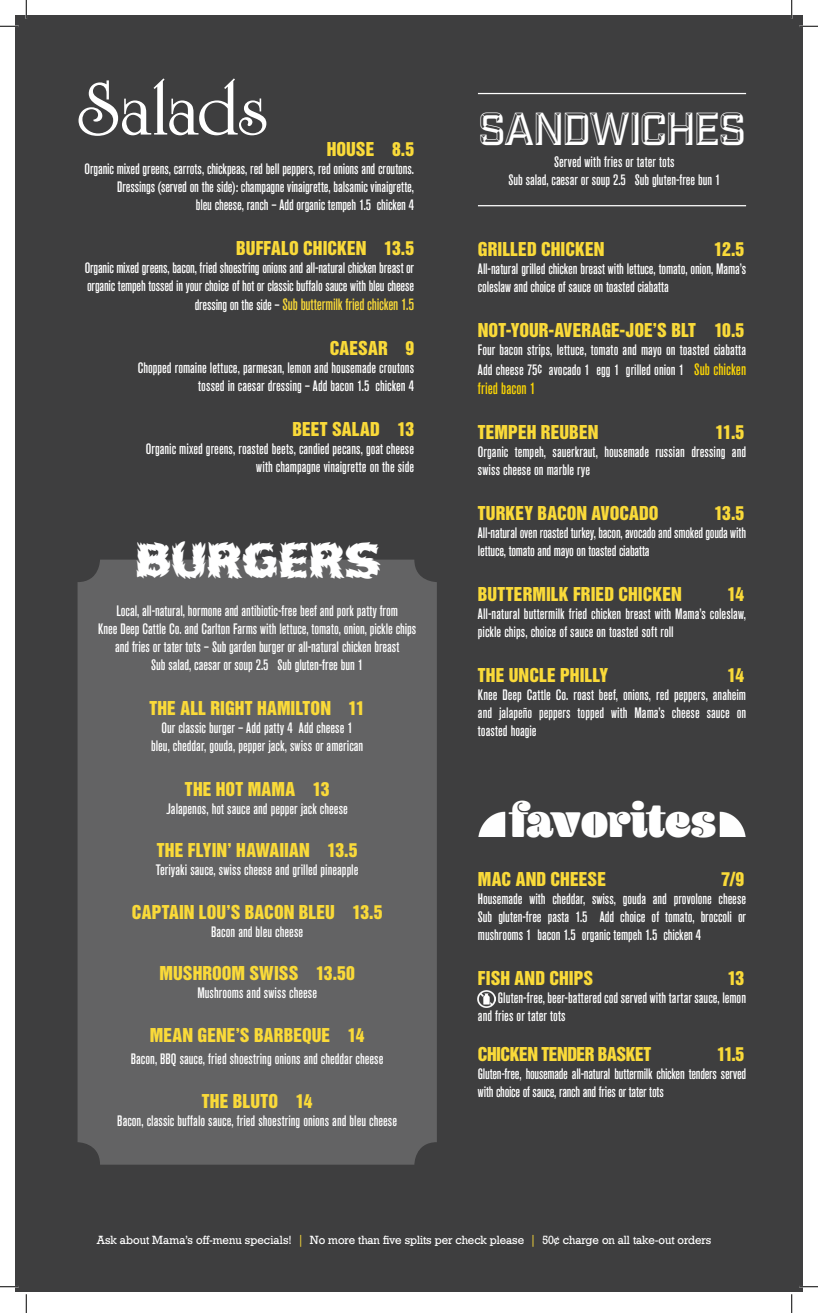
<style>
.page{position:relative;width:818px;height:1313px;background:#fff}
.page>*{position:absolute;margin:0;border:0;box-sizing:border-box;transform-origin:0 0}
.t1{font:76.25px "University Roman Bold Plain";letter-spacing:-.025em;color:#fff}
.t2{font:900 48.62px "Blenny";letter-spacing:-.005em;color:#fff;scale:.93 1}
.t3{font:44.88px "Industry Inc Bevel";letter-spacing:-.04em;color:#fff}
.t4{font:500 40px "Firecat";letter-spacing:-.06em;color:#fff}
.t5{font:17.5px "Helvetica Inserat";color:#fada39}
.t6{font:17.5px "Helvetica Inserat";letter-spacing:-.03em;color:#fada39}
.t7{font:500 condensed 16.25px "Akzidenz Grotesk BE";letter-spacing:-.015em;color:#fada39}
.t8{font:500 condensed 16.25px "Akzidenz Grotesk BE";color:#fcd604}
.t9{font:500 condensed 15px/18px "Akzidenz Grotesk BE";color:#fff}
.t10{font:11.88px "Rockland";letter-spacing:-.01em;color:#fff}
.s1{font-size:15px;color:#fff}
.s2{font-size:16.25px;color:#fcd604}
.s3{color:#fada39}
</style>
<div class="page">
<div style="left:15px;top:15px;width:787px;height:1276px;background:#3e3e3f"></div>
<div style="left:78px;top:559px;width:359px;height:605px;background:#636364;border-radius:22px"></div>
<hr style="left:478px;top:93px;width:268px;height:1px;background:#fff">
<hr style="left:478px;top:205px;width:268px;height:1px;background:#fff">
<img style="left:478px;top:811px;width:27px;height:26px">
<img style="left:719px;top:811px;width:27px;height:26px">
<img style="left:478px;top:990px;width:17px;height:17px">
<svg style="left:0;top:25px;width:19px;height:2px"></svg>
<svg style="left:799px;top:25px;width:19px;height:2px"></svg>
<svg style="left:0;top:1286px;width:19px;height:1px"></svg>
<svg style="left:799px;top:1285px;width:19px;height:2px"></svg>
<svg style="left:25px;top:0;width:2px;height:19px"></svg>
<svg style="left:25px;top:1294px;width:2px;height:18px"></svg>
<svg style="left:791px;top:0;width:1px;height:19px"></svg>
<svg style="left:791px;top:1294px;width:1px;height:18px"></svg>
<h1 class="t1" style="left:78px;top:64px;width:192px">Salads</h1>
<p class="t5" style="left:327px;top:138px;width:89px">HOUSE 8.5</p>
<p class="t9" style="left:84px;top:160px;width:331px;text-align:right">Organic mixed greens, carrots, chickpeas, red bell peppers, red onions and croutons.<br>Dressings (served on the side): champagne vinaigrette, balsamic vinaigrette,<br>bleu cheese, ranch – Add organic tempeh 1.5 chicken 4</p>
<p class="t5" style="left:236px;top:237px;width:179px">BUFFALO CHICKEN 13.5</p>
<p class="t9" style="left:85px;top:259px;width:331px">Organic mixed greens, bacon, fried shoestring onions and all-natural chicken breast or organic tempeh tossed in your choice of hot or classic buffalo sauce with bleu cheese</p>
<p class="t7" style="left:195px;top:296px;width:221px"><span class="s1">dressing on the side –</span> Sub buttermilk fried chicken 1.5</p>
<p class="t5" style="left:329px;top:338px;width:86px">CAESAR 9</p>
<p class="t9" style="left:138px;top:359px;width:278px;text-align:right">Chopped romaine lettuce, parmesan, lemon and housemade croutons tossed in caesar dressing – Add bacon 1.5 chicken 4</p>
<p class="t5" style="left:292px;top:419px;width:123px">BEET SALAD 13</p>
<p class="t9" style="left:146px;top:440px;width:270px;text-align:right">Organic mixed greens, roasted beets, candied pecans, goat cheese with champagne vinaigrette on the side</p>
<h3 class="t4" style="left:133px;top:534px;width:249px">BURGERS</h3>
<p class="t9" style="left:98px;top:602px;width:319px;text-align:center">Local, all-natural, hormone and antibiotic-free beef and pork patty from<br>Knee Deep Cattle Co. and Carlton Farms with lettuce, tomato, onion, pickle chips and fries or tater tots – Sub garden burger or all-natural chicken breast<br>Sub salad, caesar or soup 2.5 Sub gluten-free bun 1</p>
<p class="t5" style="left:149px;top:697px;width:217px">THE ALL RIGHT HAMILTON 11</p>
<p class="t9" style="left:151px;top:719px;width:214px;text-align:center">Our classic burger – Add patty 4 Add cheese 1 bleu, cheddar, gouda, pepper jack, swiss or american</p>
<p class="t5" style="left:185px;top:778px;width:146px">THE HOT MAMA 13</p>
<p class="t9" style="left:166px;top:800px;width:183px">Jalapenos, hot sauce and pepper jack cheese</p>
<p class="t5" style="left:157px;top:840px;width:202px">THE FLYIN’ HAWAIIAN 13.5</p>
<p class="t9" style="left:156px;top:861px;width:204px">Teriyaki sauce, swiss cheese and grilled pineapple</p>
<p class="t5" style="left:132px;top:901px;width:252px">CAPTAIN LOU’S BACON BLEU 13.5</p>
<p class="t9" style="left:211px;top:923px;width:93px">Bacon and bleu cheese</p>
<p class="t5" style="left:159px;top:963px;width:197px">MUSHROOM SWISS 13.50</p>
<p class="t9" style="left:197px;top:984px;width:121px">Mushrooms and swiss cheese</p>
<p class="t5" style="left:150px;top:1024px;width:216px">MEAN GENE’S BARBEQUE 14</p>
<p class="t9" style="left:131px;top:1050px;width:254px">Bacon, BBQ sauce, fried shoestring onions and cheddar cheese</p>
<p class="t5" style="left:202px;top:1090px;width:112px">THE BLUTO 14</p>
<p class="t9" style="left:117px;top:1112px;width:281px">Bacon, classic buffalo sauce, fried shoestring onions and bleu cheese</p>
<h3 class="t3" style="left:478px;top:102px;width:270px">SANDWICHES</h3>
<p class="t9" style="left:508px;top:153px;width:213px;text-align:center">Served with fries or tater tots<br>Sub salad, caesar or soup 2.5 Sub gluten-free bun 1</p>
<p class="t5" style="left:478px;top:239px;width:128px">GRILLED CHICKEN</p>
<p class="t5" style="left:714px;top:239px;width:32px">12.5</p>
<p class="t9" style="left:478px;top:260px;width:269px">All-natural grilled chicken breast with lettuce, tomato, onion, Mama’s coleslaw and choice of sauce on toasted ciabatta</p>
<p class="t5" style="left:478px;top:320px;width:268px">NOT-YOUR-AVERAGE-JOE’S BLT 10.5</p>
<p class="t9" style="left:478px;top:340px;width:270px;line-height:19.5px">Four bacon strips, lettuce, tomato and mayo on toasted ciabatta<br>Add cheese 75¢ avocado 1 egg 1 grilled onion 1 <span class="s2">Sub chicken</span></p>
<p class="t8" style="left:478px;top:379px;width:59px">fried bacon 1</p>
<p class="t5" style="left:478px;top:422px;width:122px">TEMPEH REUBEN</p>
<p class="t5" style="left:715px;top:422px;width:30px">11.5</p>
<p class="t9" style="left:478px;top:443px;width:269px">Organic tempeh, sauerkraut, housemade russian dressing and swiss cheese on marble rye</p>
<p class="t5" style="left:478px;top:503px;width:182px">TURKEY BACON AVOCADO</p>
<p class="t5" style="left:714px;top:503px;width:31px">13.5</p>
<p class="t9" style="left:478px;top:524px;width:269px">All-natural oven roasted turkey, bacon, avocado and smoked gouda with lettuce, tomato and mayo on toasted ciabatta</p>
<p class="t5" style="left:478px;top:584px;width:205px">BUTTERMILK FRIED CHICKEN</p>
<p class="t5" style="left:727px;top:584px;width:18px">14</p>
<p class="t9" style="left:478px;top:605px;width:270px">All-natural buttermilk fried chicken breast with Mama’s coleslaw, pickle chips, choice of sauce on toasted soft roll</p>
<p class="t5" style="left:478px;top:665px;width:132px">THE UNCLE PHILLY</p>
<p class="t5" style="left:727px;top:665px;width:18px">14</p>
<p class="t9" style="left:478px;top:686px;width:270px;text-align:justify">Knee Deep Cattle Co. roast beef, onions, red peppers, anaheim and jalapeño peppers topped with Mama’s cheese sauce on toasted hoagie</p>
<h2 class="t2" style="left:510px;top:791px;width:222px">favorites</h2>
<p class="t5" style="left:478px;top:869px;width:130px">MAC AND CHEESE</p>
<p class="t5" style="left:721px;top:869px;width:24px">7/9</p>
<p class="t9" style="left:478px;top:890px;width:270px;text-align:justify">Housemade with cheddar, swiss, gouda and provolone cheese Sub gluten-free pasta 1.5 Add choice of tomato, broccoli or mushrooms 1 bacon 1.5 organic tempeh 1.5 chicken 4</p>
<p class="t5" style="left:478px;top:968px;width:117px">FISH AND CHIPS</p>
<p class="t5" style="left:727px;top:968px;width:18px">13</p>
<p class="t9" style="left:478px;top:989px;width:269px;text-indent:20px">Gluten-free, beer-battered cod served with tartar sauce, lemon and fries or tater tots</p>
<p class="t6" style="left:478px;top:1043px;width:175px">CHICKEN TENDER BASKET</p>
<p class="t5" style="left:717px;top:1043px;width:29px">11.5</p>
<p class="t9" style="left:478px;top:1065px;width:269px">Gluten-free, housemade all-natural buttermilk chicken tenders served with choice of sauce, ranch and fries or tater tots</p>
<p class="t10" style="left:97px;top:1233px;width:615px">Ask about Mama's off-menu specials! <span class="s3">|</span> No more than five splits per check please <span class="s3">|</span> 50¢ charge on all take-out orders</p>
</div>
